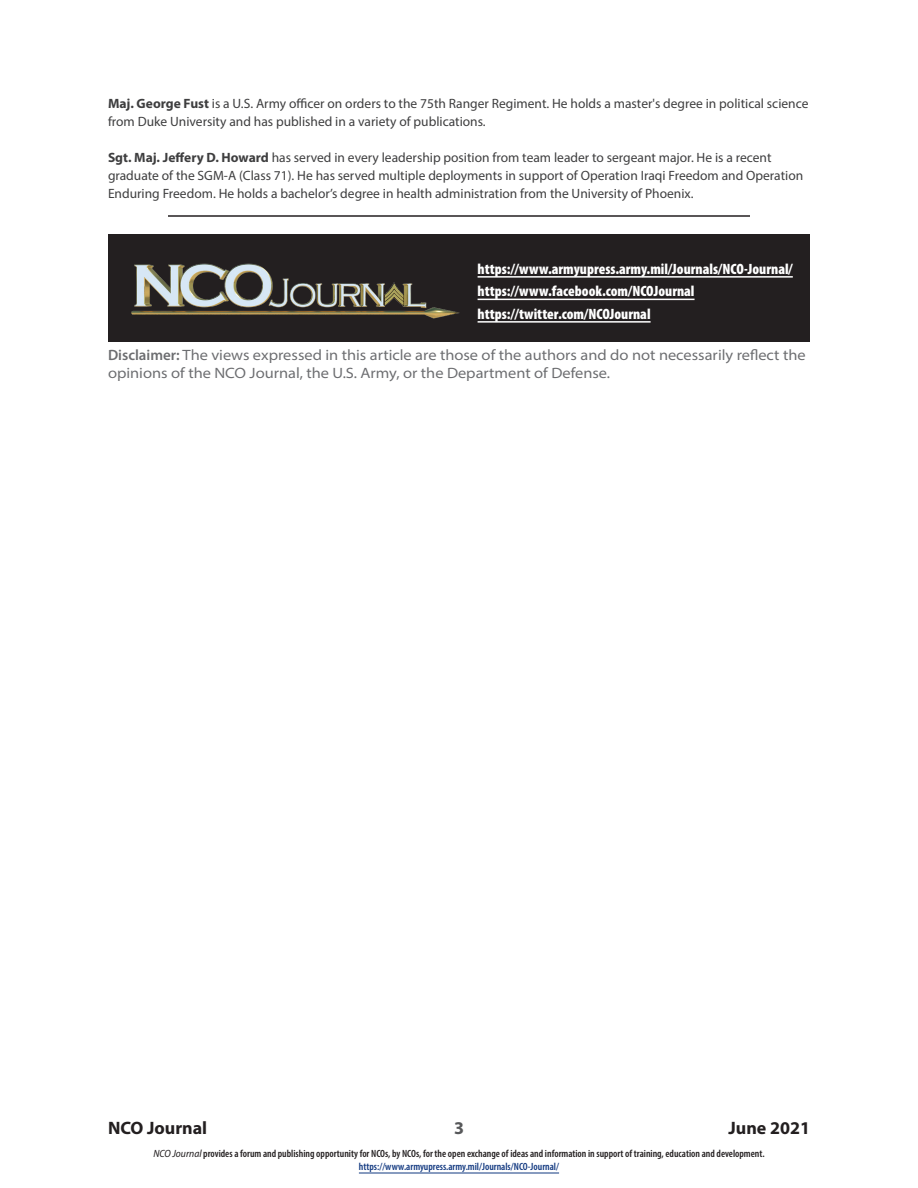
<style>
.page{position:relative;width:918px;height:1188px;background:#fff}
.page>*{position:absolute;margin:0;border:0;box-sizing:border-box;transform-origin:0 0}
.t1{font:700 18px "Myriad Pro";color:#231f20}
.t2{font:700 18px "Myriad Pro";color:#57585a}
.disclaimer{font:semi-expanded 15px/18px "Myriad Pro";color:#6c6d70}
.contact_urls{font:900 condensed 15px "Myriad Pro";color:#fff}
.endnotes{font:13.5px/18px "Myriad Pro";color:#3e3e3f}
.t3{font:600 condensed 10.5px/13.5px "Myriad Pro";color:#231f20;text-align:center}
.s1{font-weight:700}
.s2{font-weight:600;font-stretch:normal}
.s3{font-weight:400;font-style:italic;font-stretch:semi-condensed}
.s4{color:#113880}
</style>
<div class="page">
<hr style="left:359px;top:1173px;width:200px;height:1px;background:#113880">
<hr style="left:168px;top:215px;width:582px;height:2px;background:#231f20">
<div style="left:108px;top:234px;width:702px;height:108px;background:#231f20"></div>
<hr style="left:478px;top:276px;width:315px;height:2px;background:#fff">
<hr style="left:478px;top:299px;width:217px;height:1px;background:#fff">
<hr style="left:478px;top:321px;width:173px;height:2px;background:#fff">
<img style="left:131px;top:263px;width:329px;height:56px">
<p class="endnotes" style="left:108px;top:94px;width:702px"><span class="s1">Maj. George Fust</span> is a U.S. Army officer on orders to the 75th Ranger Regiment. He holds a master's degree in political science from Duke University and has published in a variety of publications.</p>
<p class="endnotes" style="left:108px;top:148px;width:697px"><span class="s1">Sgt. Maj. Jeffery D. Howard</span> has served in every leadership position from team leader to sergeant major. He is a recent graduate of the SGM-A (Class 71). He has served multiple deployments in support of Operation Iraqi Freedom and Operation<br>Enduring Freedom. He holds a bachelor’s degree in health administration from the University of Phoenix.</p>
<p class="contact_urls" style="left:478px;top:259px;width:317px">https://www.armyupress.army.mil/Journals/NCO-Journal/</p>
<p class="contact_urls" style="left:478px;top:282px;width:218px">https://www.facebook.com/NCOJournal</p>
<p class="contact_urls" style="left:478px;top:304px;width:175px">https://twitter.com/NCOJournal</p>
<p class="disclaimer" style="left:108px;top:346px;width:699px"><span class="s2">Disclaimer:</span> The views expressed in this article are those of the authors and do not necessarily reflect the opinions of the NCO Journal, the U.S. Army, or the Department of Defense.</p>
<h1 class="t1" style="left:108px;top:1116px;width:101px">NCO Journal</h1>
<h1 class="t2" style="left:454px;top:1116px;width:11px">3</h1>
<h1 class="t1" style="left:728px;top:1116px;width:83px">June 2021</h1>
<p class="t3" style="left:153px;top:1146px;width:613px"><span class="s3">NCO Journal</span> provides a forum and publishing opportunity for NCOs, by NCOs, for the open exchange of ideas and information in support of training, education and development. <span class="s4">https://www.armyupress.army.mil/Journals/NCO-Journal/</span></p>
</div>
